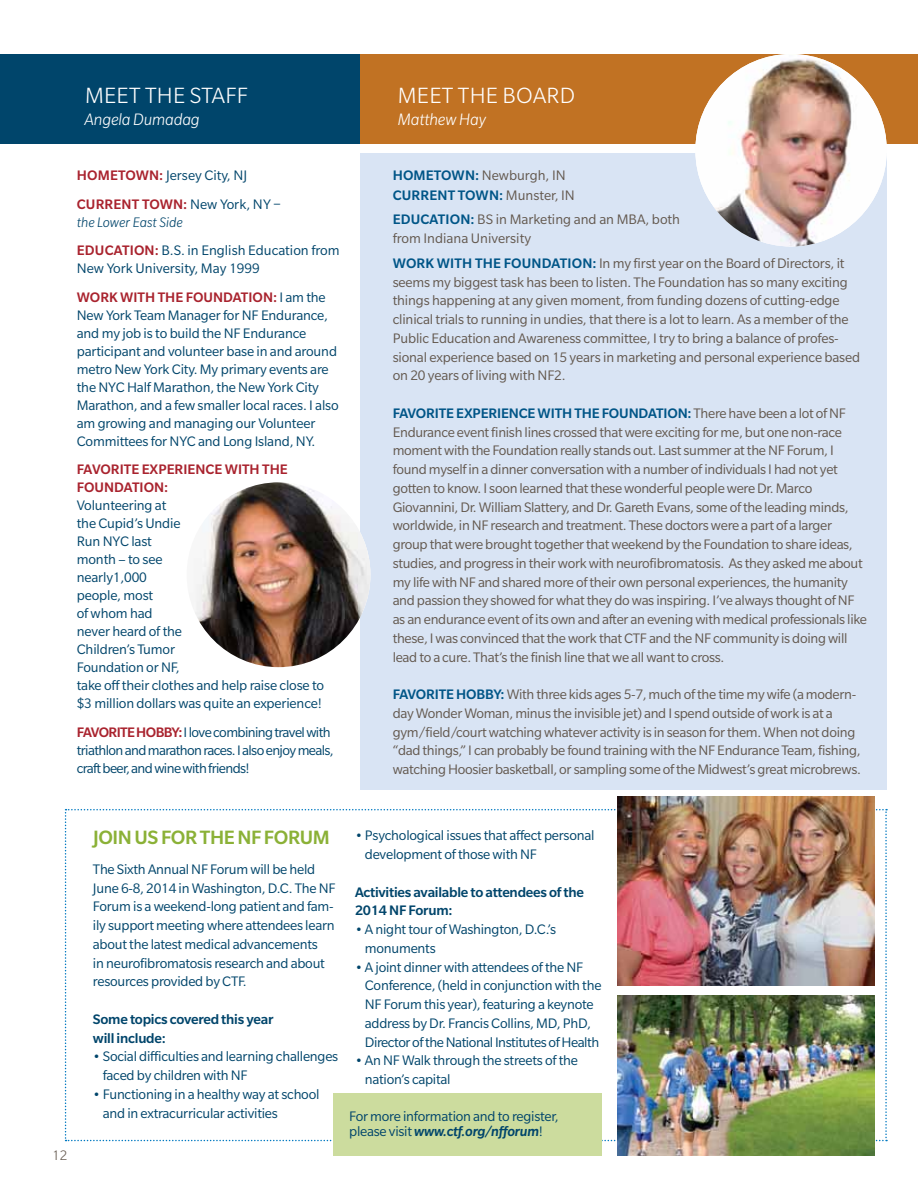
<style>
.page{position:relative;width:918px;height:1188px;background:#fff}
.page>*{position:absolute;margin:0;border:0;box-sizing:border-box;transform-origin:0 0}
.t1{font:300 24px "Slate Pro";letter-spacing:.01em;color:#fff}
.t2{font:500 21px "Slate Pro";letter-spacing:-.02em;color:#8bb137}
.t3{font:italic 300 18px "Slate Pro";letter-spacing:-.01em;color:#fff}
.t4{font:15px/18.8px "Slate Pro";letter-spacing:-.02em;color:#63584e}
.t5{font:15px/18px "Slate Pro";letter-spacing:-.015em;color:#00456b}
.t6{font:15px/18px "Slate Pro";letter-spacing:-.04em;color:#00456b}
.t7{font:500 15px/18.8px "Slate Pro";letter-spacing:-.015em;color:#00456b}
.t8{font:15px/19.5px "Slate Pro";color:#63584e}
.t9{font:500 15px/19.5px "Slate Pro";letter-spacing:.01em;color:#005587}
.t10{font:500 15px/18px "Slate Pro";color:#a9232e}
.t11{font:300 15px "Slate Pro";color:#63584e}
.s1{font-weight:500;color:#a9232e}
.s2{font-weight:300;font-style:italic}
.s3{font-weight:400;color:#63584e}
.s4{font-weight:500;color:#005587}
.s5{font-weight:500;font-style:italic}
</style>
<div class="page">
<svg style="left:65px;top:809px;width:822px;height:332px"></svg>
<div style="left:0;top:54px;width:379px;height:89px;background:#00456b"></div>
<div style="left:360px;top:153px;width:527px;height:637px;background:#d9e4f4"></div>
<div style="left:360px;top:54px;width:558px;height:89px;background:#c17223"></div>
<img style="left:695px;top:54px;width:192px;height:193px">
<img style="left:195px;top:482px;width:175px;height:185px">
<img style="left:617px;top:796px;width:257px;height:190px">
<img style="left:617px;top:995px;width:257px;height:161px">
<div style="left:334px;top:1094px;width:268px;height:62px;background:#ccdc9e"></div>
<h1 class="t1" style="left:85px;top:83px;width:152px">MEET TH E STAFF</h1>
<h1 class="t1" style="left:398px;top:83px;width:179px">MEET TH E BOARD</h1>
<p class="t3" style="left:85px;top:110px;width:116px">Angela Dumadag</p>
<p class="t3" style="left:398px;top:110px;width:90px">Matthew Hay</p>
<p class="t5" style="left:77px;top:161px;width:206px;line-height:28.5px"><span class="s1">HOMETOWN:</span> Jersey City, NJ<br><span class="s1">CURRENT TOWN:</span> New York, NY –</p>
<p class="t5" style="left:77px;top:208px;width:264px;line-height:28.5px"><span class="s2">the Lower East Side<br></span><span class="s1">EDUCATION:</span> B.S. in English Education from</p>
<p class="t5" style="left:77px;top:254px;width:250px;line-height:28.5px">New York University, May 1999<br><span class="s1">WORK WITH TH E FOUNDATION:</span> I am the</p>
<p class="t5" style="left:77px;top:306px;width:264px">New York Team Manager for NF Endurance, and my job is to build the NF Endurance participant and volunteer base in and around metro New York City. My primary events are the NYC Half Marathon, the New York City Marathon, and a few smaller local races. I also am growing and managing our Volunteer Committees for NYC and Long Island, NY.</p>
<p class="t10" style="left:77px;top:460px;width:212px">FAVORITE EXPERIENCE WITH TH E<br>FOUNDATION:</p>
<p class="t5" style="left:77px;top:496px;width:249px">Volunteering at<br>the Cupid’s Undie<br>Run NYC last<br>month – to see<br>nearly1,000<br>people, most<br>of whom had<br>never heard of the<br>Children’s Tumor<br>Foundation or NF,<br>take off their clothes and help raise close to $3 million dollars was quite an experience!</p>
<p class="t6" style="left:77px;top:723px;width:258px"><span class="s1">FAVORITE HOBBY:</span> I love combining travel with triathlon and marathon races. I also enjoy meals, craft beer, and wine with friends!</p>
<p class="t9" style="left:393px;top:165px;width:184px">HOMETOWN: <span class="s3">Newburgh, IN<br></span>CURRENT TOWN: <span class="s3">Munster, IN</span></p>
<p class="t8" style="left:393px;top:209px;width:289px"><span class="s4">EDUCATION:</span> BS in Marketing and an MBA, both from Indiana University</p>
<p class="t4" style="left:393px;top:254px;width:469px"><span class="s4">WORK WITH TH E FOUNDATION:</span> In my first year on the Board of Directors, it seems my biggest task has been to listen. The Foundation has so many exciting things happening at any given moment, from funding dozens of cutting-edge clinical trials to running in undies, that there is a lot to learn. As a member of the Public Education and Awareness committee, I try to bring a balance of profes&shy;sional experience based on 15 years in marketing and personal experience based on 20 years of living with NF2.</p>
<p class="t4" style="left:393px;top:404px;width:476px"><span class="s4">FAVORITE EXPERIENCE WITH TH E FOUNDATION:</span> There have been a lot of NF Endurance event finish lines crossed that were exciting for me, but one non-race moment with the Foundation really stands out. Last summer at the NF Forum, I found myself in a dinner conversation with a number of individuals I had not yet gotten to know. I soon learned that these wonderful people were Dr. Marco Giovannini, Dr. William Slattery, and Dr. Gareth Evans, some of the leading minds, worldwide, in NF research and treatment. These doctors were a part of a larger group that were brought together that weekend by the Foundation to share ideas, studies, and progress in their work with neurofibromatosis. As they asked me about my life with NF and shared more of their own personal experiences, the humanity and passion they showed for what they do was inspiring. I’ve always thought of NF as an endurance event of its own and after an evening with medical professionals like these, I was convinced that the work that CTF and the NF community is doing will lead to a cure. That’s the finish line that we all want to cross.</p>
<p class="t4" style="left:393px;top:685px;width:470px"><span class="s4">FAVORITE HOBBY:</span>With three kids ages 5-7, much of the time my wife (a modern&shy;day Wonder Woman, minus the invisible jet) and I spend outside of work is at a gym/field/court watching whatever activity is in season for them. When not doing “dad things,” I can probably be found training with the NF Endurance Team, fishing, watching Hoosier basketball, or sampling some of the Midwest’s great microbrews.</p>
<p class="t11" style="left:52px;top:1148px;width:16px">12</p>
<h2 class="t2" style="left:93px;top:826px;width:236px">JOIN US FOR TH E NF FORUM</h2>
<p class="t5" style="left:93px;top:860px;width:244px;line-height:18.8px">The Sixth Annual NF Forum will be held June 6-8, 2014 in Washington, D.C. The NF Forum is a weekend-long patient and fam&shy;ily support meeting where attendees learn about the latest medical advancements<br>in neurofibromatosis research and about resources provided by CTF.</p>
<p class="t7" style="left:93px;top:1010px;width:182px">SOME TOPICS COVERED THIS YEAR<br>WILL INCLUDE:</p>
<p class="t5" style="left:103px;top:1047px;width:237px;line-height:18.8px;text-indent:-10px">• Social difficulties and learning challenges faced by children with NF</p>
<p class="t5" style="left:103px;top:1085px;width:218px;line-height:18.8px;text-indent:-10px">• Functioning in a healthy way at school and in extracurricular activities</p>
<p class="t5" style="left:365px;top:826px;width:231px;line-height:18.8px;text-indent:-10px">• Psychological issues that affect personal development of those with NF</p>
<p class="t7" style="left:355px;top:882px;width:230px">ACTIVITIES AVAILABLE TO ATTENDEES OF THE<br>2014 NF FORUM:</p>
<p class="t5" style="left:365px;top:920px;width:193px;line-height:18.8px;text-indent:-10px">• A night tour of Washington, D.C.’s monuments</p>
<p class="t5" style="left:365px;top:957px;width:238px;line-height:18.8px;text-indent:-10px">• A joint dinner with attendees of the NF Conference, (held in conjunction with the NF Forum this year), featuring a keynote address by Dr. Francis Collins, MD, PhD, Director of the National Institutes of Health</p>
<p class="t5" style="left:365px;top:1051px;width:214px;line-height:18.8px;text-indent:-10px">• An NF Walk through the streets of the nation’s capital</p>
<p class="t5" style="left:349px;top:1109px;width:211px;line-height:15px">For more information and to register, please visit <span class="s5">www.ctf.org/nfforum</span>!</p>
</div>
